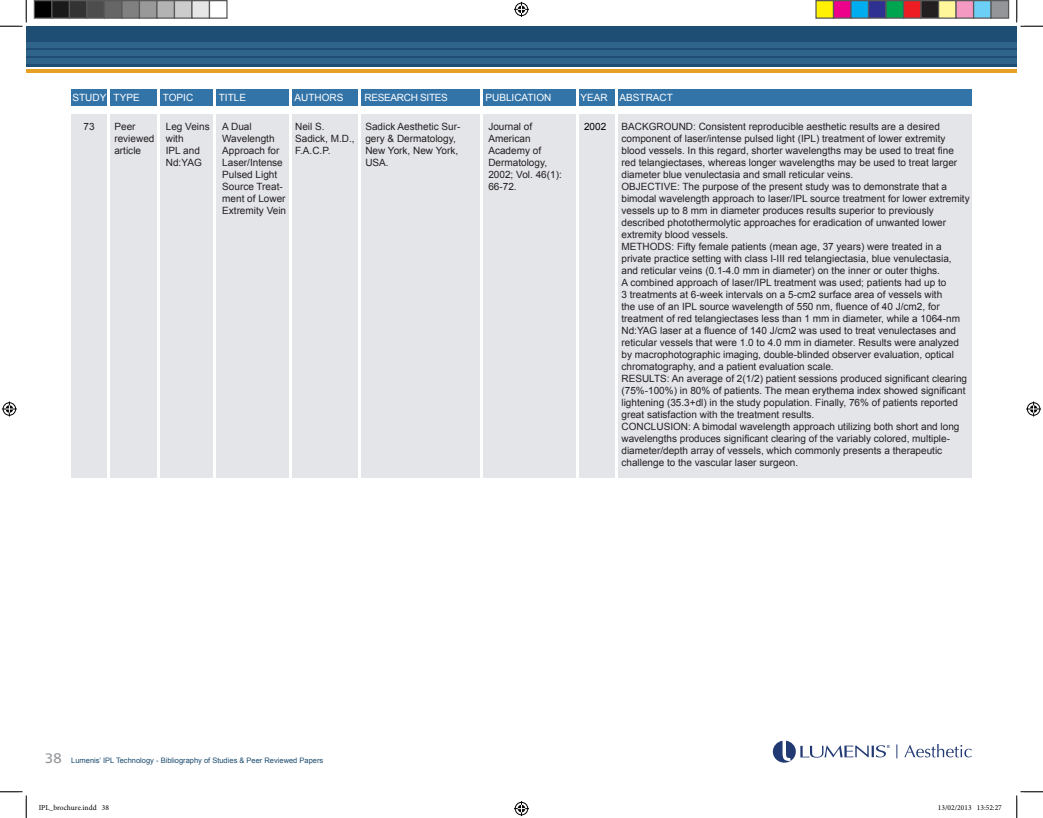
<style>
.page{position:relative;width:1043px;height:818px;background:#fff}
.page>*{position:absolute;margin:0;border:0;box-sizing:border-box;transform-origin:0 0}
.Titles{font:10px/12px "Arial";color:#231f20}
.t1{font:10px "Arial";color:#fff}
.t2{font:10px "Arial";letter-spacing:-.03em;color:#fff}
.t3{font:10px "Arial";color:#000}
.t4{font:7.5px "Arial";color:#1c4b6e}
.t5{font:7.5px "Minion Pro";color:#000}
.s1{font-family:"Signa Column";font-size:13.75px;color:#939598}
</style>
<div class="page">
<div style="left:71px;top:114px;width:900px;height:396px;background:#e4e5e9"></div>
<div style="left:71px;top:89px;width:900px;height:16px;background:#3273a8"></div>
<hr style="left:107px;top:87px;width:3px;height:623px;background:#fff">
<hr style="left:158px;top:87px;width:2px;height:625px;background:#fff">
<hr style="left:213px;top:87px;width:2px;height:625px;background:#fff">
<hr style="left:289px;top:87px;width:3px;height:625px;background:#fff">
<hr style="left:358px;top:87px;width:3px;height:625px;background:#fff">
<hr style="left:480px;top:87px;width:2px;height:625px;background:#fff">
<hr style="left:576px;top:87px;width:2px;height:625px;background:#fff">
<hr style="left:615px;top:87px;width:2px;height:625px;background:#fff">
<svg style="left:896px;top:744px;width:1px;height:14px"></svg>
<svg style="left:772px;top:740px;width:117px;height:22px"></svg>
<svg style="left:904px;top:744px;width:67px;height:13px"></svg>
<hr style="left:26px;top:69px;width:990px;height:3px;background:#e6a124">
<div style="left:26px;top:26px;width:990px;height:41px;background:#1e4e73"></div>
<div style="left:26px;top:58px;width:990px;height:6px;background:#30658b"></div>
<div style="left:26px;top:50px;width:990px;height:6px;background:#30658b"></div>
<div style="left:26px;top:42px;width:990px;height:6px;background:#30658b"></div>
<div style="left:71px;top:478px;width:900px;height:149px;background:#fff"></div>
<svg style="left:0;top:0;width:27px;height:27px"></svg>
<svg style="left:0;top:791px;width:27px;height:27px"></svg>
<svg style="left:1016px;top:0;width:26px;height:27px"></svg>
<svg style="left:1016px;top:791px;width:26px;height:27px"></svg>
<svg style="left:514px;top:2px;width:15px;height:15px"></svg>
<svg style="left:514px;top:801px;width:15px;height:15px"></svg>
<svg style="left:2px;top:401px;width:15px;height:15px"></svg>
<svg style="left:1026px;top:401px;width:15px;height:15px"></svg>
<div style="left:34px;top:1px;width:18px;height:17px;background:#000"></div>
<div style="left:34px;top:0;width:18px;height:19px;border:1px solid #595959"></div>
<div style="left:52px;top:1px;width:17px;height:17px;background:#1a1a1a"></div>
<div style="left:51px;top:0;width:19px;height:19px;border:1px solid #595959"></div>
<div style="left:69px;top:1px;width:18px;height:17px;background:#333"></div>
<div style="left:69px;top:0;width:19px;height:19px;border:1px solid #595959"></div>
<div style="left:87px;top:1px;width:17px;height:17px;background:#4d4d4d"></div>
<div style="left:86px;top:0;width:19px;height:19px;border:1px solid #595959"></div>
<div style="left:104px;top:1px;width:18px;height:17px;background:#666"></div>
<div style="left:104px;top:0;width:18px;height:19px;border:1px solid #595959"></div>
<div style="left:122px;top:1px;width:17px;height:17px;background:#808080"></div>
<div style="left:121px;top:0;width:19px;height:19px;border:1px solid #595959"></div>
<div style="left:139px;top:1px;width:18px;height:17px;background:#999"></div>
<div style="left:139px;top:0;width:19px;height:19px;border:1px solid #595959"></div>
<div style="left:157px;top:1px;width:17px;height:17px;background:#b3b3b3"></div>
<div style="left:156px;top:0;width:19px;height:19px;border:1px solid #595959"></div>
<div style="left:174px;top:1px;width:18px;height:17px;background:#ccc"></div>
<div style="left:174px;top:0;width:18px;height:19px;border:1px solid #595959"></div>
<div style="left:192px;top:1px;width:17px;height:17px;background:#e6e6e6"></div>
<div style="left:191px;top:0;width:19px;height:19px;border:1px solid #595959"></div>
<div style="left:209px;top:0;width:19px;height:19px;border:1px solid #595959"></div>
<div style="left:816px;top:1px;width:17px;height:17px;background:#fff101"></div>
<div style="left:815px;top:0;width:19px;height:19px;border:1px solid #595959"></div>
<div style="left:833px;top:1px;width:18px;height:17px;background:#ed028c"></div>
<div style="left:832px;top:0;width:19px;height:19px;border:1px solid #595959"></div>
<div style="left:851px;top:1px;width:17px;height:17px;background:#00aeef"></div>
<div style="left:850px;top:0;width:19px;height:19px;border:1px solid #595959"></div>
<div style="left:868px;top:1px;width:18px;height:17px;background:#2e3092"></div>
<div style="left:868px;top:0;width:18px;height:19px;border:1px solid #595959"></div>
<div style="left:886px;top:1px;width:17px;height:17px;background:#00a54f"></div>
<div style="left:885px;top:0;width:19px;height:19px;border:1px solid #595959"></div>
<div style="left:903px;top:1px;width:18px;height:17px;background:#ee1d23"></div>
<div style="left:902px;top:0;width:19px;height:19px;border:1px solid #595959"></div>
<div style="left:921px;top:1px;width:17px;height:17px;background:#231f20"></div>
<div style="left:920px;top:0;width:19px;height:19px;border:1px solid #595959"></div>
<div style="left:938px;top:1px;width:18px;height:17px;background:#fff79a"></div>
<div style="left:938px;top:0;width:18px;height:19px;border:1px solid #595959"></div>
<div style="left:956px;top:1px;width:17px;height:17px;background:#f499c2"></div>
<div style="left:955px;top:0;width:19px;height:19px;border:1px solid #595959"></div>
<div style="left:973px;top:1px;width:18px;height:17px;background:#6bcff6"></div>
<div style="left:972px;top:0;width:19px;height:19px;border:1px solid #595959"></div>
<div style="left:991px;top:1px;width:17px;height:17px;background:#939598"></div>
<div style="left:990px;top:0;width:19px;height:19px;border:1px solid #595959"></div>
<p class="t1" style="left:72px;top:91px;width:69px">STUDY TYPE</p>
<p class="t1" style="left:163px;top:91px;width:32px">TOPIC</p>
<p class="t1" style="left:219px;top:91px;width:29px">TITLE</p>
<p class="t1" style="left:294px;top:91px;width:50px">AUTHORS</p>
<p class="t2" style="left:364px;top:91px;width:85px">RESEARCH SITES</p>
<p class="t1" style="left:485px;top:91px;width:67px">PUBLICATION</p>
<p class="t1" style="left:580px;top:91px;width:94px">YEAR ABSTRACT</p>
<p class="Titles" style="left:222px;top:132px;width:65px">Wavelength<br>Approach for<br>Laser/Intense<br>Pulsed Light<br>Source Treat&shy;ment of Lower<br>Extremity Vein</p>
<p class="Titles" style="left:295px;top:121px;width:61px">Neil S.<br>Sadick, M.D.,<br>F.A.C.P.</p>
<p class="Titles" style="left:365px;top:120px;width:97px">Sadick Aesthetic Sur&shy;gery &amp; Dermatology,<br>New York, New York,<br>USA.</p>
<p class="Titles" style="left:488px;top:121px;width:75px">Journal of<br>American<br>Academy of<br>Dermatology,<br>2002; Vol. 46(1):<br>66-72.</p>
<p class="Titles" style="left:84px;top:120px;width:13px">73</p>
<p class="Titles" style="left:166px;top:120px;width:45px">Leg Veins with<br>IPL and<br>Nd:YAG</p>
<p class="Titles" style="left:222px;top:120px;width:31px">A Dual</p>
<p class="t3" style="left:584px;top:120px;width:24px">2002</p>
<p class="Titles" style="left:114px;top:120px;width:42px">Peer reviewed article</p>
<p class="Titles" style="left:621px;top:120px;width:337px">BACKGROUND: Consistent reproducible aesthetic results are a desired component of laser/intense pulsed light (IPL) treatment of lower extremity blood vessels. In this regard, shorter wavelengths may be used to treat fine red telangiectases, whereas longer wavelengths may be used to treat larger diameter blue venulectasia and small reticular veins.</p>
<p class="Titles" style="left:621px;top:180px;width:350px">OBJECTIVE: The purpose of the present study was to demonstrate that a bimodal wavelength approach to laser/IPL source treatment for lower extremity vessels up to 8 mm in diameter produces results superior to previously described photothermolytic approaches for eradication of unwanted lower extremity blood vessels.</p>
<p class="Titles" style="left:621px;top:240px;width:340px">METHODS: Fifty female patients (mean age, 37 years) were treated in a private practice setting with class I-III red telangiectasia, blue venulectasia, and reticular veins (0.1-4.0 mm in diameter) on the inner or outer thighs.<br>A combined approach of laser/IPL treatment was used; patients had up to<br>3 treatments at 6-week intervals on a 5-cm2 surface area of vessels with<br>the use of an IPL source wavelength of 550 nm, fluence of 40 J/cm2, for treatment of red telangiectases less than 1 mm in diameter, while a 1064-nm Nd:YAG laser at a fluence of 140 J/cm2 was used to treat venulectases and reticular vessels that were 1.0 to 4.0 mm in diameter. Results were analyzed by macrophotographic imaging, double-blinded observer evaluation, optical chromatography, and a patient evaluation scale.</p>
<p class="Titles" style="left:621px;top:372px;width:347px">RESULTS: An average of 2(1/2) patient sessions produced significant clearing (75%-100%) in 80% of patients. The mean erythema index showed significant lightening (35.3+dl) in the study population. Finally, 76% of patients reported great satisfaction with the treatment results.</p>
<p class="Titles" style="left:621px;top:420px;width:339px">CONCLUSION: A bimodal wavelength approach utilizing both short and long wavelengths produces significant clearing of the variably colored, multiple&shy;diameter/depth array of vessels, which commonly presents a therapeutic challenge to the vascular laser surgeon.</p>
<p class="t4" style="left:45px;top:755px;width:280px"><span class="s1">38</span> Lumenis’ IPL Technology - Bibliography of Studies &amp; Peer Reviewed Papers</p>
<p class="t5" style="left:39px;top:803px;width:72px">IPL_brochure.indd 38</p>
<p class="t5" style="left:938px;top:803px;width:65px">13/02/2013 13:52:27</p>
</div>
